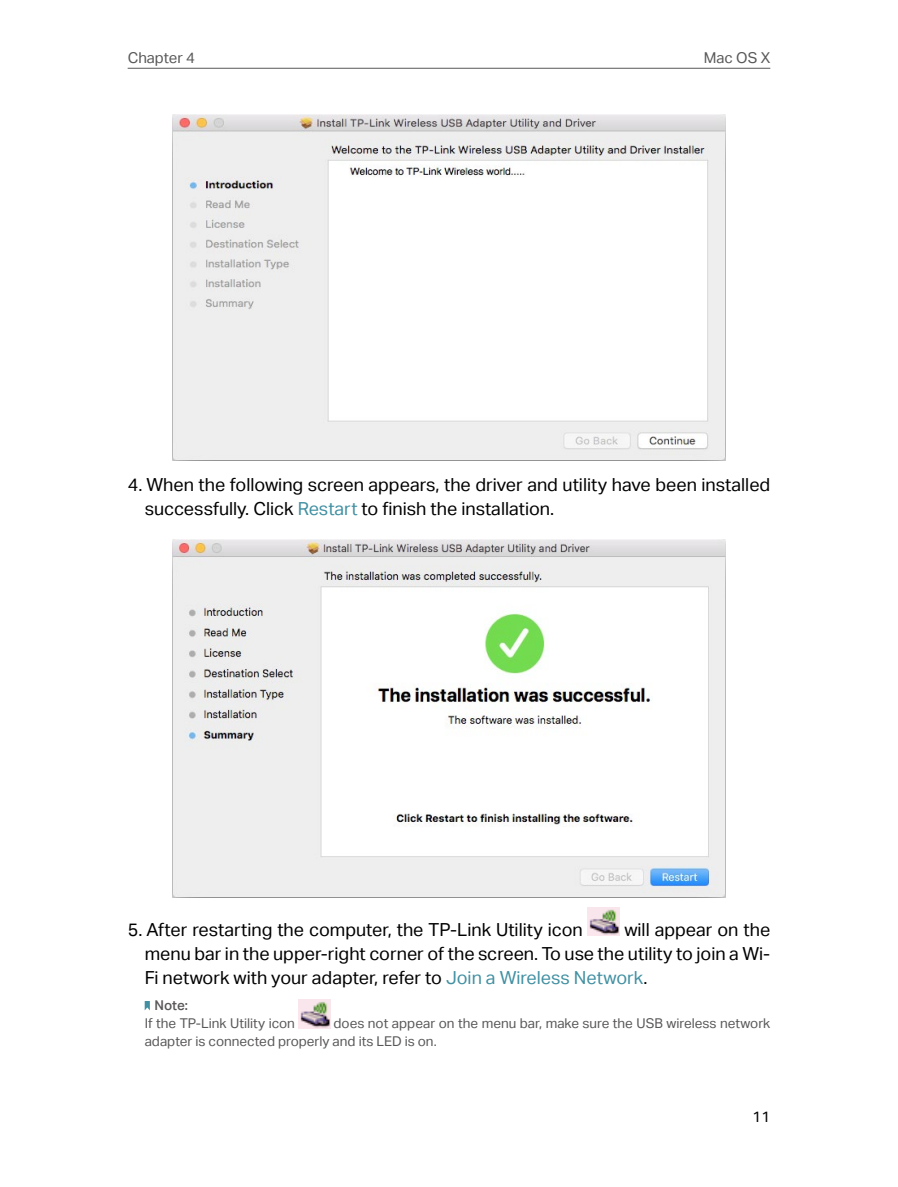
<style>
.page{position:relative;width:898px;height:1187px;background:#fff}
.page>*{position:absolute;margin:0;border:0;box-sizing:border-box;transform-origin:0 0}
.t1{font:18px/24px "TP Link Aktiv Regular";color:#000}
.t2{font:15px "TP Link Aktiv Regular";color:#595757}
.t3{font:15px "TP Link Aktiv Regular";color:#000}
.t4{font:13.5px/18px "TP Link Aktiv Regular";color:#595757}
.t5{font:13.5px "TP Link Aktiv Medium";color:#595757}
.s1{color:#4290a2}
</style>
<div class="page">
<hr style="left:128px;top:68px;width:642px;height:1px;background:#595757">
<img style="left:172px;top:114px;width:553px;height:346px">
<img style="left:172px;top:539px;width:553px;height:358px">
<img style="left:587px;top:907px;width:32px;height:28px">
<svg style="left:145px;top:1001px;width:5px;height:9px"></svg>
<img style="left:298px;top:999px;width:32px;height:29px">
<p class="t2" style="left:128px;top:49px;width:69px">Chapter 4</p>
<p class="t2" style="left:703px;top:49px;width:68px">Mac OS X</p>
<p class="t1" style="left:145px;top:472px;width:627px;text-indent:-17px">4. When the following screen appears, the driver and utility have been installed successfully. Click <span class="s1">Restart</span> to finish the installation.</p>
<p class="t1" style="left:128px;top:917px;width:456px">5. After restarting the computer, the TP-Link Utility icon</p>
<p class="t1" style="left:145px;top:917px;width:627px;text-align:justify;text-indent:479px">will appear on the menu bar in the upper-right corner of the screen. To use the utility to join a Wi-Fi network with your adapter, refer to <span class="s1">Join a Wireless Network</span>.</p>
<p class="t5" style="left:154px;top:997px;width:35px">Note:</p>
<p class="t4" style="left:145px;top:1014px;width:152px">If the TP-Link Utility icon</p>
<p class="t4" style="left:145px;top:1014px;width:627px;text-indent:189px">does not appear on the menu bar, make sure the USB wireless network adapter is connected properly and its LED is on.</p>
<p class="t3" style="left:752px;top:1107px;width:19px">11</p>
</div>
